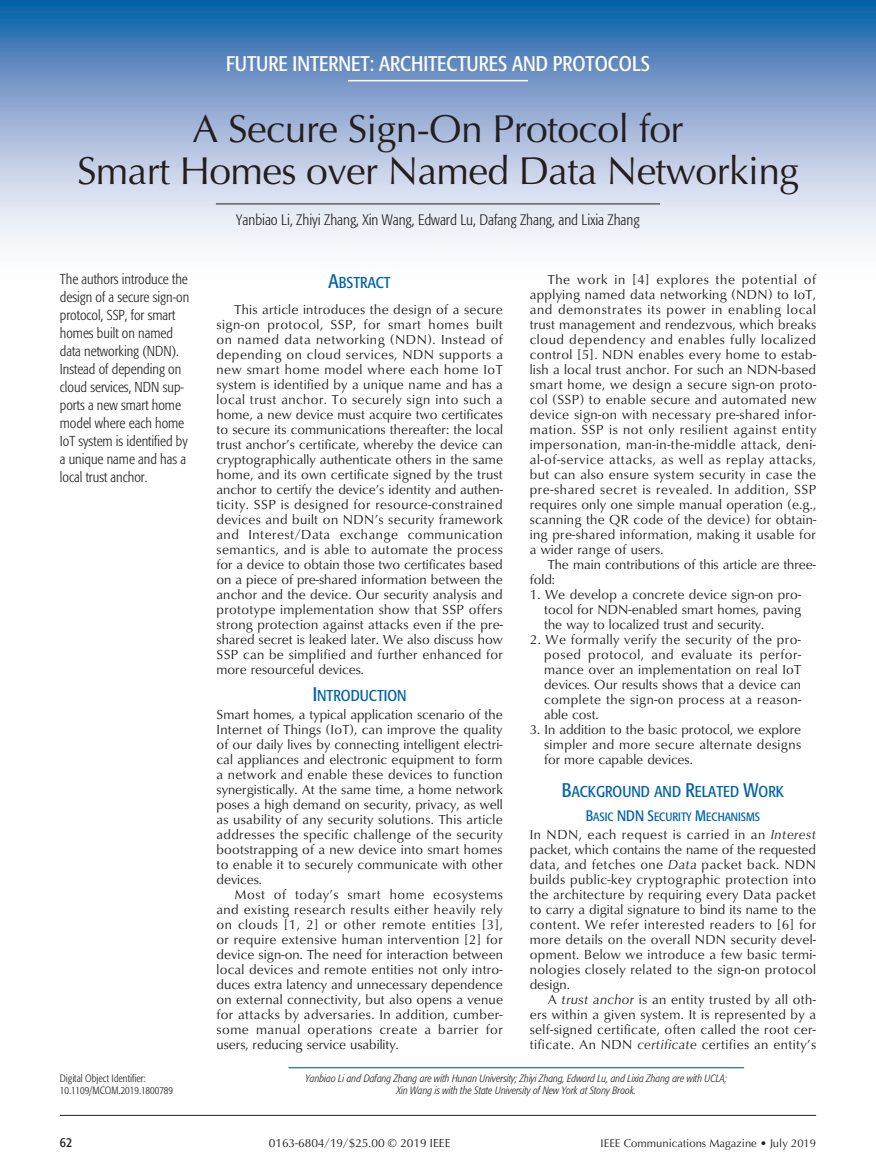
<style>
.page{position:relative;width:876px;height:1173px;background:#fff}
.page>*{position:absolute;margin:0;border:0;box-sizing:border-box;transform-origin:0 0}
.t1{font:39px/42px "Optima";letter-spacing:-.015em;color:#231f20;text-align:center}
.t2{font:condensed 21px "Formata";color:#fff}
.t3{font:15.6px "Formata Condensed SC800";color:#0163a7}
.t4{font:300 condensed 15px "Formata";color:#231f20}
.t5{font:15px "Formata Condensed SC800";color:#0163a7}
.t6{font:300 condensed 14.25px/18px "Formata";color:#231f20}
.t7{font:13.5px/15px "Classico URW";letter-spacing:.015em;color:#231f20;text-align:justify}
.t8{font:13.5px "Formata Condensed SC800";color:#231f20}
.t9{font:12px "Classico URW Reg SC800";color:#231f20}
.t10{font:12px "Formata Condensed SC800";color:#0163a7}
.t11{font:11.25px "Optima";color:#231f20}
.t12{font:italic 300 condensed 10.5px/12px "Formata";color:#231f20;text-align:center}
.t13{font:300 condensed 10.5px/12px "Formata";color:#231f20}
.s1{font-size:19.5px}
.s2{font-size:12px}
.s3{font-size:15px}
.s4{font-style:italic}
</style>
<div class="page">
<svg style="left:0;top:0;width:876px;height:245px;background:#92b0d4"></svg>
<hr style="left:60px;top:1115px;width:756px;height:1px;background:#231f20">
<hr style="left:216px;top:203px;width:444px;height:1px;background:#231f20">
<hr style="left:348px;top:80px;width:180px;height:1px;background:#fff">
<hr style="left:288px;top:1067px;width:456px;height:1px;background:#0163a7">
<h2 class="t2" style="left:226px;top:51px;width:425px">FUTURE INTERNET: ARCHITECTURES AND PROTOCOLS</h2>
<h1 class="t1" style="left:77px;top:108px;width:723px">A Secure Sign-On Protocol for<br>Smart Homes over Named Data Networking</h1>
<p class="t6" style="left:60px;top:270px;width:131px">The authors introduce the design of a secure sign-on protocol, SSP, for smart homes built on named data networking (NDN).<br>Instead of depending on cloud services, NDN sup&shy;ports a new smart home model where each home<br>IoT system is identified by a unique name and has a local trust anchor.</p>
<p class="t13" style="left:60px;top:1072px;width:115px">Digital Object Identifier:<br>10.1109/MCOM.2019.1800789</p>
<p class="t4" style="left:236px;top:211px;width:405px">Yanbiao Li, Zhiyi Zhang, Xin Wang, Edward Lu, Dafang Zhang, and Lixia Zhang</p>
<p class="t3" style="left:328px;top:274px;width:64px"><span class="s1">A</span>BSTRACT</p>
<p class="t7" style="left:216px;top:301px;width:288px;text-indent:18px">This article introduces the design of a secure sign-on protocol, SSP, for smart homes built on named data networking (NDN). Instead of depending on cloud services, NDN supports a new smart home model where each home IoT system is identified by a unique name and has a local trust anchor. To securely sign into such a home, a new device must acquire two certificates to secure its communications thereafter: the local trust anchor’s certificate, whereby the device can cryptographically authenticate others in the same home, and its own certificate signed by the trust anchor to certify the device’s identity and authen&shy;ticity. SSP is designed for resource-constrained devices and built on NDN’s security framework and Interest/Data exchange communication semantics, and is able to automate the process for a device to obtain those two certificates based on a piece of pre-shared information between the anchor and the device. Our security analysis and prototype implementation show that SSP offers strong protection against attacks even if the pre&shy;shared secret is leaked later. We also discuss how SSP can be simplified and further enhanced for more resourceful devices.</p>
<p class="t3" style="left:313px;top:686px;width:95px"><span class="s1">I</span>NTRODUCTION</p>
<p class="t7" style="left:216px;top:706px;width:288px">Smart homes, a typical application scenario of the Internet of Things (IoT), can improve the quality of our daily lives by connecting intelligent electri&shy;cal appliances and electronic equipment to form a network and enable these devices to function synergistically. At the same time, a home network poses a high demand on security, privacy, as well as usability of any security solutions. This article addresses the specific challenge of the security bootstrapping of a new device into smart homes to enable it to securely communicate with other devices.</p>
<p class="t7" style="left:216px;top:886px;width:288px;text-indent:18px">Most of today’s smart home ecosystems and existing research results either heavily rely on clouds [1, 2] or other remote entities [3], or require extensive human intervention [2] for device sign-on. The need for interaction between local devices and remote entities not only intro&shy;duces extra latency and unnecessary dependence on external connectivity, but also opens a venue for attacks by adversaries. In addition, cumber&shy;some manual operations create a barrier for users, reducing service usability.</p>
<p class="t7" style="left:530px;top:271px;width:288px;text-indent:18px">The work in [4] explores the potential of applying named data networking (NDN) to IoT, and demonstrates its power in enabling local trust management and rendezvous, which breaks cloud dependency and enables fully localized control [5]. NDN enables every home to estab&shy;lish a local trust anchor. For such an NDN-based smart home, we design a secure sign-on proto&shy;col (SSP) to enable secure and automated new device sign-on with necessary pre-shared infor&shy;mation. SSP is not only resilient against entity impersonation, man-in-the-middle attack, deni&shy;al-of-service attacks, as well as replay attacks, but can also ensure system security in case the pre-shared secret is revealed. In addition, SSP requires only one simple manual operation (e.g., scanning the QR code of the device) for obtain&shy;ing pre-shared information, making it usable for a wider range of users.</p>
<p class="t7" style="left:530px;top:556px;width:288px;text-indent:18px">The main contributions of this article are three&shy;fold:</p>
<p class="t7" style="left:544px;top:586px;width:258px;text-indent:-14px">1. We develop a concrete device sign-on pro&shy;tocol for NDN-enabled smart homes, paving the way to localized trust and security.</p>
<p class="t7" style="left:544px;top:631px;width:259px;text-indent:-14px">2. We formally verify the security of the pro&shy;posed protocol, and evaluate its perfor&shy;mance over an implementation on real IoT devices. Our results shows that a device can complete the sign-on process at a reason&shy;able cost.</p>
<p class="t7" style="left:544px;top:721px;width:259px;text-indent:-14px">3. In addition to the basic protocol, we explore simpler and more secure alternate designs for more capable devices.</p>
<p class="t3" style="left:562px;top:782px;width:224px"><span class="s1">B</span>ACKGROUND AND <span class="s1">R</span>ELATED <span class="s1">W</span>ORK</p>
<p class="t5" style="left:586px;top:807px;width:41px">B<span class="s2">ASIC</span> NDN</p>
<p class="t10" style="left:647px;top:810px;width:114px"><span class="s3">S</span>ECURITY <span class="s3">M</span>ECHANISMS</p>
<p class="t7" style="left:530px;top:826px;width:288px">In NDN, each request is carried in an <span class="s4">Interest </span>packet, which contains the name of the requested data, and fetches one <span class="s4">Data</span> packet back. NDN builds public-key cryptographic protection into the architecture by requiring every Data packet to carry a digital signature to bind its name to the content. We refer interested readers to [6] for more details on the overall NDN security devel&shy;opment. Below we introduce a few basic termi&shy;nologies closely related to the sign-on protocol design.</p>
<p class="t7" style="left:530px;top:991px;width:288px;text-indent:18px">A <span class="s4">trust anchor</span> is an entity trusted by all oth&shy;ers within a given system. It is represented by a self-signed certificate, often called the root cer&shy;tificate. An NDN <span class="s4">certificate</span> certifies an entity’s</p>
<p class="t12" style="left:305px;top:1072px;width:423px">Yanbiao Li and Dafang Zhang are with Hunan University; Zhiyi Zhang, Edward Lu, and Lixia Zhang are with UCLA;<br>Xin Wang is with the State University of New York at Stony Brook.</p>
<p class="t8" style="left:60px;top:1134px;width:14px">62</p>
<p class="t9" style="left:269px;top:1134px;width:183px">0163-6804/19/$25.00 © 2019 IEEE</p>
<p class="t11" style="left:600px;top:1136px;width:217px">IEEE Communications Magazine • July 2019</p>
</div>
